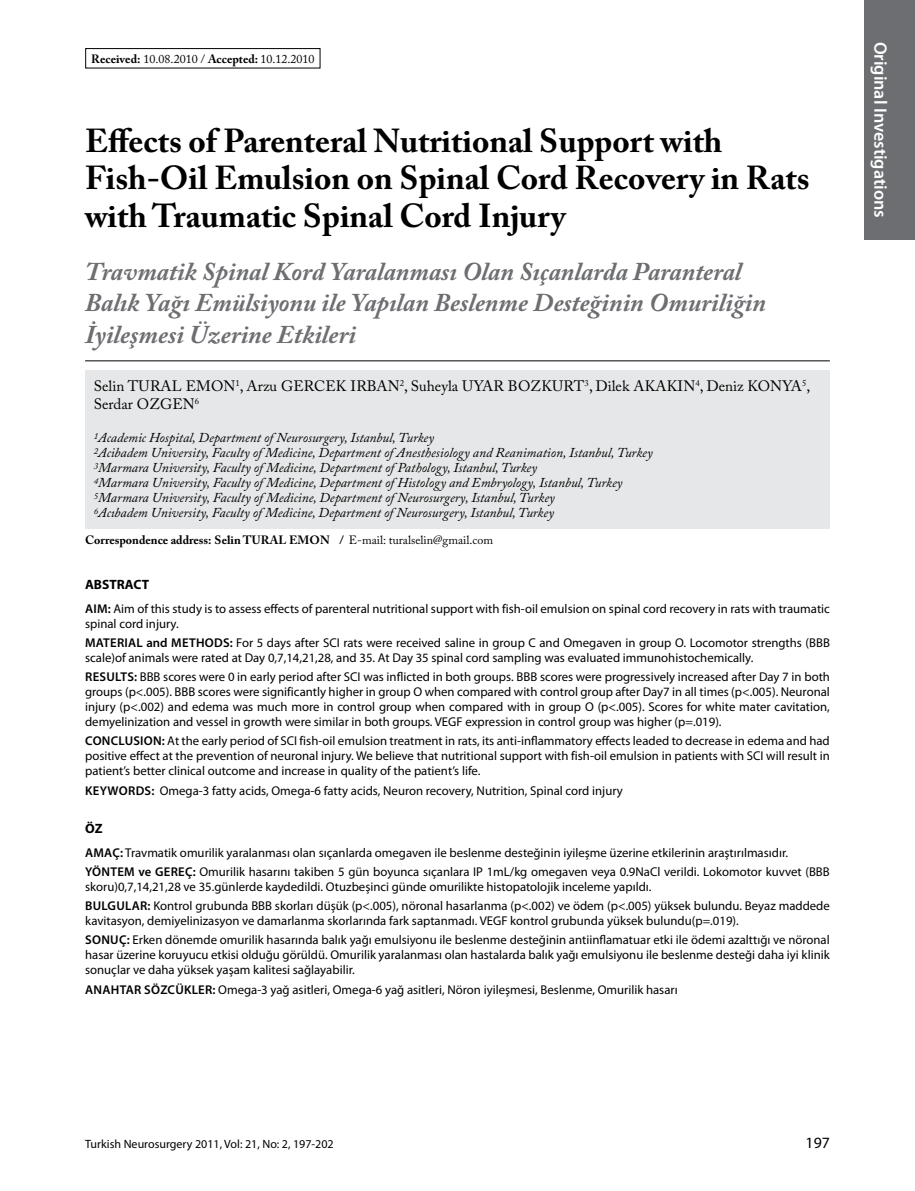
<style>
.page{position:relative;width:915px;height:1191px;background:#fff}
.page>*{position:absolute;margin:0;border:0;box-sizing:border-box;transform-origin:0 0}
.t1{font:700 33px/37.5px "Adobe Caslon Pro";color:#000}
.t2{font:italic 700 25.5px/31.5px "Adobe Caslon Pro";color:#6d6e71}
.t3{font:600 18px "Myriad Pro";color:#fff}
.t4{font:15.75px "Myriad Pro";color:#000}
.t5{font:15px/18px "Adobe Caslon Pro";letter-spacing:.01em;color:#000}
.t6{font:italic 13.5px/15px "Adobe Caslon Pro";color:#000}
.t7{font:700 13.5px "Myriad Pro";color:#000}
.t8{font:12.75px/15px "Myriad Pro";color:#000}
.t9{font:12px "Adobe Caslon Pro";color:#000}
.t10{font:12px "Myriad Pro";color:#000}
.t11{font:700 12px "Adobe Caslon Pro";color:#000}
.s1{font-weight:700}
.s2{font-weight:600}
</style>
<div class="page">
<div style="left:863px;top:0;width:51px;height:240px;background:#6d6e71"></div>
<div style="left:85px;top:48px;width:235px;height:20px;border:1px solid #000"></div>
<div style="left:85px;top:371px;width:744px;height:158px;background:#e6e7e8"></div>
<hr style="left:85px;top:360px;width:744px;height:1px;background:#000">
<p class="t9" style="left:91px;top:52px;width:225px"><span class="s1">Received:</span> 10.08.2010 / <span class="s1">Accepted:</span> 10.12.2010</p>
<h1 class="t1" style="left:85px;top:122px;width:725px">Effects of Parenteral Nutritional Support with<br>Fish-Oil Emulsion on Spinal Cord Recovery in Rats with Traumatic Spinal Cord Injury</h1>
<h2 class="t2" style="left:85px;top:255px;width:682px">Travmatik Spinal Kord Yaralanması Olan Sıçanlarda Paranteral<br>Balık Yağı Emülsiyonu ile Yapılan Beslenme Desteğinin Omuriliğin<br>İyileşmesi Üzerine Etkileri</h2>
<p class="t5" style="left:94px;top:377px;width:717px">Selin Tural Em on<sup>1</sup>, Arzu GerCek Irban<sup>2</sup>, Suheyla Uyar Bozkurt<sup>3</sup>, Dilek Akakın<sup>4</sup>, Deniz Konya<sup>5</sup>,<br>Serdar Ozgen<sup>6</sup></p>
<p class="t6" style="left:94px;top:430px;width:560px"><sup>1</sup>Academic Hospital, Department of Neurosurgery, Istanbul, Turkey<br><sup>2</sup>Acibadem University, Faculty of Medicine, Department of Anesthesiology and Reanimation, Istanbul, Turkey <sup>3</sup>Marmara University, Faculty of Medicine, Department of Pathology, Istanbul, Turkey<br><sup>4</sup>Marmara University, Faculty of Medicine, Department of Histology and Embryology, Istanbul, Turkey <sup>5</sup>Marmara University, Faculty of Medicine, Department of Neurosurgery, Istanbul, Turkey<br><sup>6</sup>Acıbadem University, Faculty of Medicine, Department of Neurosurgery, Istanbul, Turkey</p>
<p class="t11" style="left:85px;top:533px;width:177px">Correspondence address: Selin Tural</p>
<p class="t9" style="left:289px;top:533px;width:205px"><span class="s1">Emon /</span> E-mail: turalselin@gmail.com</p>
<p class="t7" style="left:85px;top:576px;width:65px">ABSTRACT</p>
<p class="t8" style="left:85px;top:600px;width:746px"><span class="s2">AIM:</span> Aim of this study is to assess effects of parenteral nutritional support with fish-oil emulsion on spinal cord recovery in rats with traumatic spinal cord injury.</p>
<p class="t8" style="left:85px;top:635px;width:746px"><span class="s2">MATERIAL AND METHODS:</span> For 5 days after SCI rats were received saline in group C and Omegaven in group O. Locomotor strengths (BBB scale)of animals were rated at Day 0,7,14,21,28, and 35. At Day 35 spinal cord sampling was evaluated immunohistochemically.</p>
<p class="t8" style="left:85px;top:669px;width:746px;text-align:justify"><span class="s2">RESULTS:</span> BBB scores were 0 in early period after SCI was inflicted in both groups. BBB scores were progressively increased after Day 7 in both groups (p&lt;.005). BBB scores were significantly higher in group O when compared with control group after Day7 in all times (p&lt;.005). Neuronal injury (p&lt;.002) and edema was much more in control group when compared with in group O (p&lt;.005). Scores for white mater cavitation, demyelinization and vessel in growth were similar in both groups. VEGF expression in control group was higher (p=.019).</p>
<p class="t8" style="left:85px;top:733px;width:746px;text-align:justify"><span class="s2">CONCLUSION:</span> At the early period of SCI fish-oil emulsion treatment in rats, its anti-inflammatory effects leaded to decrease in edema and had positive effect at the prevention of neuronal injury. We believe that nutritional support with fish-oil emulsion in patients with SCI will result in patient’s better clinical outcome and increase in quality of the patient’s life.</p>
<p class="t8" style="left:85px;top:782px;width:539px"><span class="s2">KEYWO RDS:</span> Omega-3 fatty acids, Omega-6 fatty acids, Neuron recovery, Nutrition, Spinal cord injury</p>
<p class="t7" style="left:85px;top:820px;width:19px">ÖZ</p>
<p class="t8" style="left:85px;top:842px;width:704px;line-height:19.2px"><span class="s2">AMAÇ:</span> Travmatik omurilik yaralanması olan sıçanlarda omegaven ile beslenme desteğinin iyileşme üzerine etkilerinin araştırılmasıdır.<br><span class="s2">YÖNTEM</span></p>
<p class="t8" style="left:85px;top:864px;width:746px;text-indent:53px"><span class="s2">VE GEREÇ:</span> Omurilik hasarını takiben 5 gün boyunca sıçanlara IP 1mL/kg omegaven veya 0.9NaCl verildi. Lokomotor kuvvet (BBB skoru)0,7,14,21,28 ve 35.günlerde kaydedildi. Otuzbeşinci günde omurilikte histopatolojik inceleme yapıldı.</p>
<p class="t8" style="left:85px;top:898px;width:746px"><span class="s2">BULGULAR:</span> Kontrol grubunda BBB skorları düşük (p&lt;.005), nöronal hasarlanma (p&lt;.002) ve ödem (p&lt;.005) yüksek bulundu. Beyaz maddede kavitasyon, demiyelinizasyon ve damarlanma skorlarında fark saptanmadı. VEGF kontrol grubunda yüksek bulundu(p=.019).</p>
<p class="t8" style="left:85px;top:932px;width:746px;text-align:justify"><span class="s2">SONUÇ:</span> Erken dönemde omurilik hasarında balık yağı emulsiyonu ile beslenme desteğinin antiinflamatuar etki ile ödemi azalttığı ve nöronal hasar üzerine koruyucu etkisi olduğu görüldü. Omurilik yaralanması olan hastalarda balık yağı emulsiyonu ile beslenme desteği daha iyi klinik sonuçlar ve daha yüksek yaşam kalitesi sağlayabilir.</p>
<p class="t8" style="left:85px;top:981px;width:593px"><span class="s2">ANAHTAR SÖZCÜKLER:</span> Omega-3 yağ asitleri, Omega-6 yağ asitleri, Nöron iyileşmesi, Beslenme, Omurilik hasarı</p>
<h3 class="t3" style="left:891px;top:41px;width:178px;rotate:90deg">ORIGINAL INVESTIGATIONS</h3>
<p class="t10" style="left:85px;top:1137px;width:250px">Turkish Neurosurgery 2011, Vol: 21, No: 2, 197-202</p>
<p class="t4" style="left:805px;top:1133px;width:26px">197</p>
</div>
